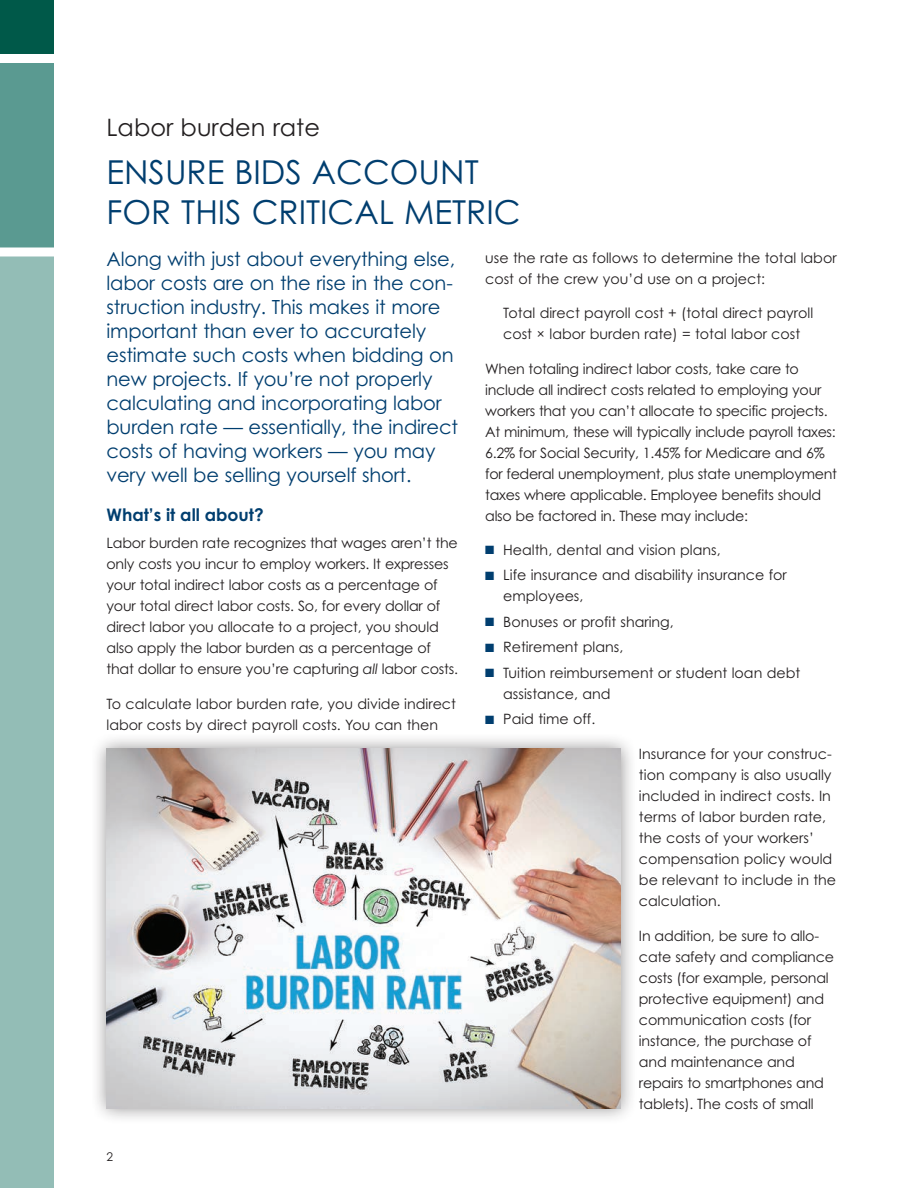
<style>
.page{position:relative;width:918px;height:1188px;background:#fff}
.page>*{position:absolute;margin:0;border:0;box-sizing:border-box;transform-origin:0 0}
.t1{font:33px/39.6px "Century Gothic Pro";color:#003e6f}
.t2{font:24px "Century Gothic Pro";color:#231f20}
.t3{font:19.5px/24px "Century Gothic Pro";letter-spacing:-.01em;color:#003e6f}
.t4{font:700 17.25px "Century Gothic Pro";color:#003e6f}
.t5{font:14.25px/21px "Century Gothic Pro";letter-spacing:-.015em;color:#231f20}
.t6{font:12px "Century Gothic Pro";color:#231f20}
.s1{font-style:italic}
.s2{color:#003e6f}
</style>
<div class="page">
<div style="left:0;top:0;width:54px;height:54px;background:#005949"></div>
<div style="left:0;top:63px;width:54px;height:185px;background:#5a9a91"></div>
<div style="left:0;top:256px;width:54px;height:932px;background:#93bdb6"></div>
<div style="left:0;top:247px;width:54px;height:9px;background:#fff"></div>
<div style="left:90px;top:732px;width:548px;height:393px;background:#231f20;opacity:.5"></div>
<img style="left:106px;top:748px;width:515px;height:360px">
<h2 class="t2" style="left:106px;top:112px;width:215px">Labor burden rate</h2>
<h1 class="t1" style="left:106px;top:152px;width:416px">ENSURE BIDS ACCOUNT<br>FOR THIS CRITICAL METRIC</h1>
<p class="t3" style="left:106px;top:247px;width:353px">Along with just about everything else, labor costs are on the rise in the con&shy;struction industry. This makes it more important than ever to accurately estimate such costs when bidding on new projects. If you’re not properly calculating and incorporating labor burden rate — essentially, the indirect costs of having workers — you may very well be selling yourself short.</p>
<p class="t4" style="left:106px;top:504px;width:159px">What’s it all about?</p>
<p class="t5" style="left:106px;top:532px;width:353px">Labor burden rate recognizes that wages aren’t the only costs you incur to employ workers. It expresses your total indirect labor costs as a percentage of your total direct labor costs. So, for every dollar of direct labor you allocate to a project, you should also apply the labor burden as a percentage of that dollar to ensure you’re capturing <span class="s1">all</span> labor costs.</p>
<p class="t5" style="left:106px;top:693px;width:351px">To calculate labor burden rate, you divide indirect labor costs by direct payroll costs. You can then</p>
<p class="t5" style="left:485px;top:247px;width:353px">use the rate as follows to determine the total labor cost of the crew you’d use on a project:</p>
<p class="t5" style="left:503px;top:302px;width:311px">Total direct payroll cost + (total direct payroll cost × labor burden rate) = total labor cost</p>
<p class="t5" style="left:485px;top:358px;width:353px">When totaling indirect labor costs, take care to include all indirect costs related to employing your workers that you can’t allocate to specific projects.<br>At minimum, these will typically include payroll taxes:<br>6.2% for Social Security, 1.45% for Medicare and 6% for federal unemployment, plus state unemployment taxes where applicable. Employee benefits should also be factored in. These may include:</p>
<p class="t5" style="left:485px;top:539px;width:237px"><span class="s2">■</span> Health, dental and vision plans,</p>
<p class="t5" style="left:503px;top:565px;width:285px;text-indent:-18px"><span class="s2">■</span> Life insurance and disability insurance for employees,</p>
<p class="t5" style="left:485px;top:611px;width:190px"><span class="s2">■</span> Bonuses or profit sharing,</p>
<p class="t5" style="left:485px;top:637px;width:140px"><span class="s2">■</span> Retirement plans,</p>
<p class="t5" style="left:503px;top:662px;width:299px;text-indent:-18px"><span class="s2">■</span> Tuition reimbursement or student loan debt assistance, and</p>
<p class="t5" style="left:485px;top:709px;width:112px"><span class="s2">■</span> Paid time off.</p>
<p class="t5" style="left:639px;top:743px;width:199px">Insurance for your construc&shy;tion company is also usually included in indirect costs. In terms of labor burden rate, the costs of your workers’ compensation policy would be relevant to include in the calculation.</p>
<p class="t5" style="left:639px;top:925px;width:196px">In addition, be sure to allo&shy;cate safety and compliance costs (for example, personal protective equipment) and communication costs (for instance, the purchase of and maintenance and repairs to smartphones and tablets). The costs of small</p>
<p class="t6" style="left:106px;top:1149px;width:8px">2</p>
</div>
